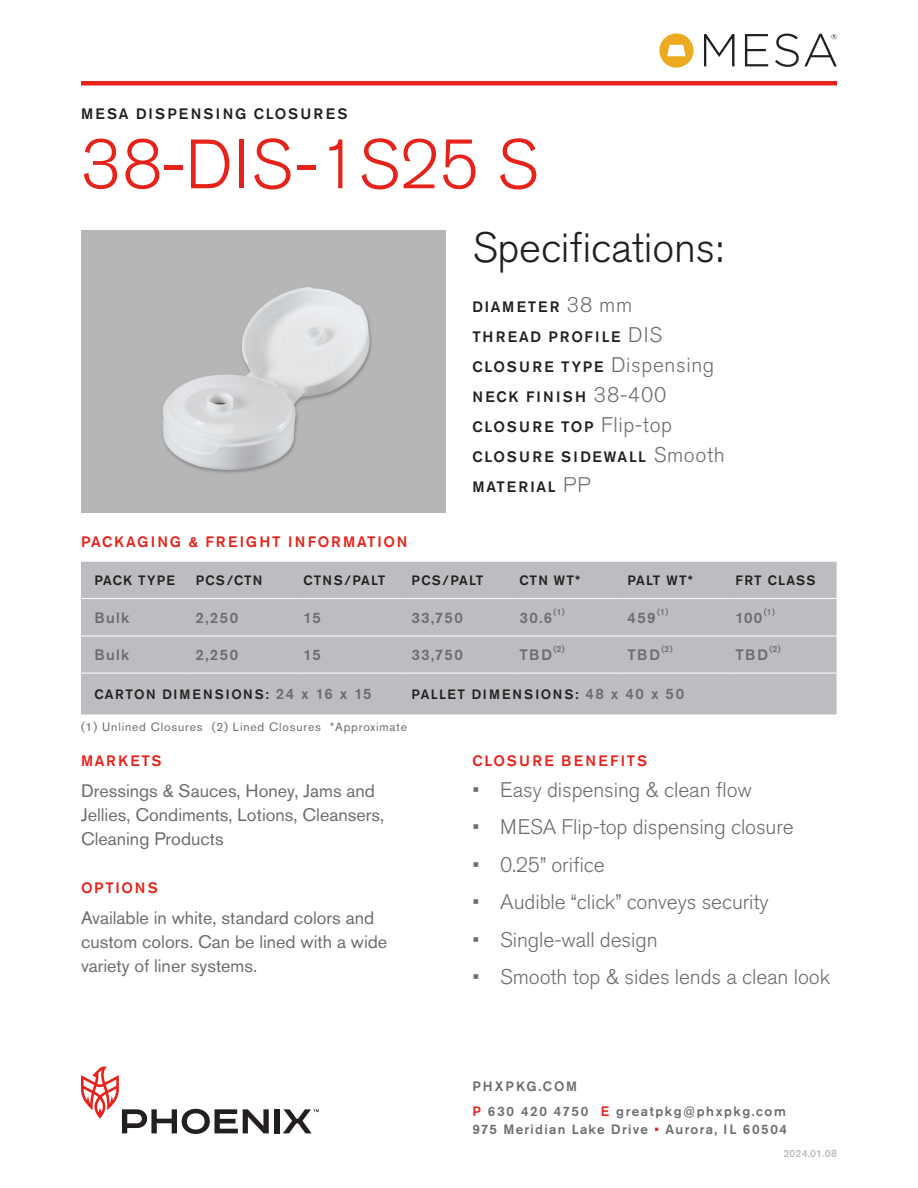
<style>
.page{position:relative;width:918px;height:1188px;background:#fff}
.page>*{position:absolute;margin:0;border:0;box-sizing:border-box;transform-origin:0 0}
.t1{font:300 69px "Akzidenz Grotesk Std";letter-spacing:.005em;color:#e5231b}
.Specifications_Header{font:300 42px "Akzidenz Grotesk Std";letter-spacing:-.005em;color:#231f20}
.t2{font:300 21px "Akzidenz Grotesk Std";letter-spacing:-.005em;color:#6c6d70}
.Body_Copy{font:18px/24px "Akzidenz Grotesk Std";color:#6c6d70}
.Specifications_Copy{font:500 15px "Akzidenz Grotesk Std";letter-spacing:.125em;color:#231f20}
.Table_Product_Info{font:500 15px "Akzidenz Grotesk Std";letter-spacing:.09em;color:#6c6d70}
.Heading_PMS_485{font:500 15px "Akzidenz Grotesk Std";letter-spacing:.115em;color:#e5231b}
.Specifications_Copy-2{font:500 15px "Akzidenz Grotesk Std";letter-spacing:.155em;color:#231f20}
.Heading_PMS_485-2{font:500 15px "Akzidenz Grotesk Std";letter-spacing:.155em;color:#e5231b}
.Table_Headers{font:500 13.5px "Akzidenz Grotesk Std";letter-spacing:.085em;color:#231f20}
.Table_Product_Info-2{font:500 13.5px "Akzidenz Grotesk Std";letter-spacing:.115em;color:#231f20}
.t3{font:500 13.5px/24.8px "Akzidenz Grotesk Std";letter-spacing:.115em;color:#6c6d70}
.t4{font:500 13.5px "Akzidenz Grotesk Std";letter-spacing:.095em;color:#6c6d70}
.Table_Caption{font:12px "Akzidenz Grotesk Std";letter-spacing:.07em;color:#6c6d70}
.t5{font:500 10.5px "Akzidenz Grotesk Std";letter-spacing:.02em;color:#bcbdc0}
.Table_Product_Info-3{font:500 8.7px "Akzidenz Grotesk Std";color:#6c6d70}
.s1{font-weight:300;font-size:21px;color:#6c6d70}
.s2{font-size:15px;color:#6c6d70}
.s3{color:#e5231b}
</style>
<div class="page">
<div style="left:81px;top:81px;width:756px;height:5px;background:#e5231b"></div>
<div style="left:274px;top:1109px;width:5px;height:24px;background:#231f20"></div>
<svg style="left:81px;top:1066px;width:188px;height:68px"></svg>
<svg style="left:283px;top:1109px;width:36px;height:24px"></svg>
<svg style="left:704px;top:34px;width:30px;height:32px"></svg>
<svg style="left:745px;top:34px;width:23px;height:32px"></svg>
<svg style="left:659px;top:33px;width:34px;height:35px"></svg>
<svg style="left:775px;top:34px;width:62px;height:33px"></svg>
<div style="left:81px;top:562px;width:756px;height:152px;background:#bcbdc0"></div>
<hr style="left:297px;top:598px;width:108px;height:1px;background:#fff">
<hr style="left:405px;top:598px;width:108px;height:1px;background:#fff">
<hr style="left:513px;top:598px;width:108px;height:1px;background:#fff">
<hr style="left:621px;top:598px;width:108px;height:1px;background:#fff">
<hr style="left:729px;top:598px;width:108px;height:1px;background:#fff">
<hr style="left:81px;top:636px;width:108px;height:1px;background:#fff">
<hr style="left:189px;top:636px;width:108px;height:1px;background:#fff">
<hr style="left:297px;top:636px;width:108px;height:1px;background:#fff">
<hr style="left:405px;top:636px;width:108px;height:1px;background:#fff">
<hr style="left:513px;top:636px;width:108px;height:1px;background:#fff">
<hr style="left:621px;top:636px;width:108px;height:1px;background:#fff">
<hr style="left:729px;top:636px;width:108px;height:1px;background:#fff">
<hr style="left:81px;top:673px;width:108px;height:1px;background:#fff">
<hr style="left:189px;top:673px;width:108px;height:1px;background:#fff">
<hr style="left:297px;top:673px;width:108px;height:1px;background:#fff">
<hr style="left:405px;top:673px;width:108px;height:1px;background:#fff">
<hr style="left:513px;top:673px;width:108px;height:1px;background:#fff">
<hr style="left:621px;top:673px;width:108px;height:1px;background:#fff">
<hr style="left:729px;top:673px;width:108px;height:1px;background:#fff">
<hr style="left:81px;top:598px;width:108px;height:1px;background:#fff">
<hr style="left:189px;top:598px;width:108px;height:1px;background:#fff">
<img style="left:81px;top:230px;width:365px;height:283px">
<p class="Specifications_Copy-2" style="left:81px;top:105px;width:268px">MESA DISPENSING CLOSURES</p>
<h1 class="t1" style="left:81px;top:126px;width:459px">38-DIS-1S25 S</h1>
<p class="Specifications_Header" style="left:472px;top:224px;width:252px">Specifications:</p>
<p class="Specifications_Copy" style="left:472px;top:298px;width:161px">DIAMETER <span class="s1">38 mm</span></p>
<p class="Specifications_Copy" style="left:472px;top:328px;width:191px">THREAD PROFILE <span class="s1">DIS</span></p>
<p class="Specifications_Copy" style="left:472px;top:358px;width:243px">CLOSURE TYPE <span class="s1">Dispensing</span></p>
<p class="Specifications_Copy-2" style="left:472px;top:388px;width:195px">NECK FINISH <span class="s1">38-400</span></p>
<p class="Specifications_Copy" style="left:472px;top:418px;width:201px">CLOSURE TOP <span class="s1">Flip-top</span></p>
<p class="Specifications_Copy" style="left:472px;top:448px;width:254px">CLOSURE SIDEWALL <span class="s1">Smooth</span></p>
<p class="Specifications_Copy" style="left:472px;top:478px;width:120px">MATERIAL <span class="s1">PP</span></p>
<p class="Heading_PMS_485" style="left:81px;top:532px;width:328px">PACKAGING &amp; FREIGHT INFORMATION</p>
<p class="Table_Headers" style="left:94px;top:572px;width:82px">PACK TYPE</p>
<p class="Table_Headers" style="left:196px;top:572px;width:68px">PCS/CTN</p>
<p class="Table_Headers" style="left:304px;top:572px;width:83px">CTNS/PALT</p>
<p class="Table_Headers" style="left:412px;top:572px;width:73px">PCS/PALT</p>
<p class="Table_Headers" style="left:519px;top:572px;width:62px">CTN WT*</p>
<p class="Table_Headers" style="left:627px;top:572px;width:67px">PALT WT*</p>
<p class="Table_Headers" style="left:735px;top:572px;width:82px">FRT CLASS</p>
<p class="Table_Product_Info" style="left:94px;top:609px;width:36px">Bulk</p>
<p class="Table_Product_Info" style="left:196px;top:609px;width:44px">2,250</p>
<p class="Table_Product_Info" style="left:304px;top:609px;width:19px">15</p>
<p class="Table_Product_Info" style="left:412px;top:609px;width:53px">33,750</p>
<p class="Table_Product_Info" style="left:519px;top:609px;width:34px">30.6</p>
<p class="Table_Product_Info-3" style="left:554px;top:607px;width:13px">(1)</p>
<p class="Table_Product_Info-3" style="left:657px;top:607px;width:13px">(1)</p>
<p class="Table_Product_Info-3" style="left:764px;top:607px;width:13px">(1)</p>
<p class="Table_Product_Info" style="left:627px;top:609px;width:30px">459</p>
<p class="Table_Product_Info" style="left:735px;top:609px;width:29px">100</p>
<p class="Table_Product_Info-3" style="left:554px;top:644px;width:13px">(2)</p>
<p class="Table_Product_Info" style="left:94px;top:646px;width:36px">Bulk</p>
<p class="Table_Product_Info" style="left:196px;top:646px;width:44px">2,250</p>
<p class="Table_Product_Info" style="left:304px;top:646px;width:19px">15</p>
<p class="Table_Product_Info" style="left:412px;top:646px;width:53px">33,750</p>
<p class="Table_Product_Info" style="left:519px;top:646px;width:34px">TBD</p>
<p class="Table_Product_Info-3" style="left:661px;top:644px;width:13px">(2)</p>
<p class="Table_Product_Info" style="left:627px;top:646px;width:34px">TBD</p>
<p class="Table_Product_Info-3" style="left:769px;top:644px;width:13px">(2)</p>
<p class="Table_Product_Info" style="left:735px;top:646px;width:34px">TBD</p>
<p class="Table_Product_Info-2" style="left:94px;top:686px;width:279px">CARTON DIMENSIONS: <span class="s2">24 x 16 x 15</span></p>
<p class="Table_Product_Info-2" style="left:412px;top:686px;width:274px">PALLET DIMENSIONS: <span class="s2">48 x 40 x 50</span></p>
<p class="Table_Caption" style="left:81px;top:720px;width:328px">(1) Unlined Closures (2) Lined Closures *Approximate</p>
<p class="Heading_PMS_485" style="left:81px;top:752px;width:82px">MARKETS</p>
<p class="Body_Copy" style="left:81px;top:779px;width:305px">Dressings &amp; Sauces, Honey, Jams and<br>Jellies, Condiments, Lotions, Cleansers,<br>Cleaning Products</p>
<p class="Heading_PMS_485" style="left:81px;top:878px;width:78px">OPTIONS</p>
<p class="Body_Copy" style="left:81px;top:905px;width:308px">Available in white, standard colors and custom colors. Can be lined with a wide variety of liner systems.</p>
<p class="Heading_PMS_485-2" style="left:472px;top:752px;width:176px">CLOSURE BENEFITS</p>
<p class="t2" style="left:472px;top:778px;width:281px">• Easy dispensing &amp; clean flow</p>
<p class="t2" style="left:472px;top:815px;width:323px">• MESA Flip-top dispensing closure</p>
<p class="t2" style="left:472px;top:853px;width:134px">• 0.25” orifice</p>
<p class="t2" style="left:472px;top:890px;width:298px">• Audible “click” conveys security</p>
<p class="t2" style="left:472px;top:928px;width:187px">• Single-wall design</p>
<p class="t2" style="left:472px;top:965px;width:359px">• Smooth top &amp; sides lends a clean look</p>
<p class="t3" style="left:472px;top:1074px;width:315px">PHXPKG.COM<br><span class="s3">P</span> 630 420 4750 <span class="s3">E</span> greatpkg@phxpkg.com</p>
<p class="t4" style="left:472px;top:1121px;width:316px">975 Meridian Lake Drive <span class="s3">•</span> Aurora, IL 60504</p>
<p class="t5" style="left:783px;top:1147px;width:55px">2024.01.08</p>
</div>
